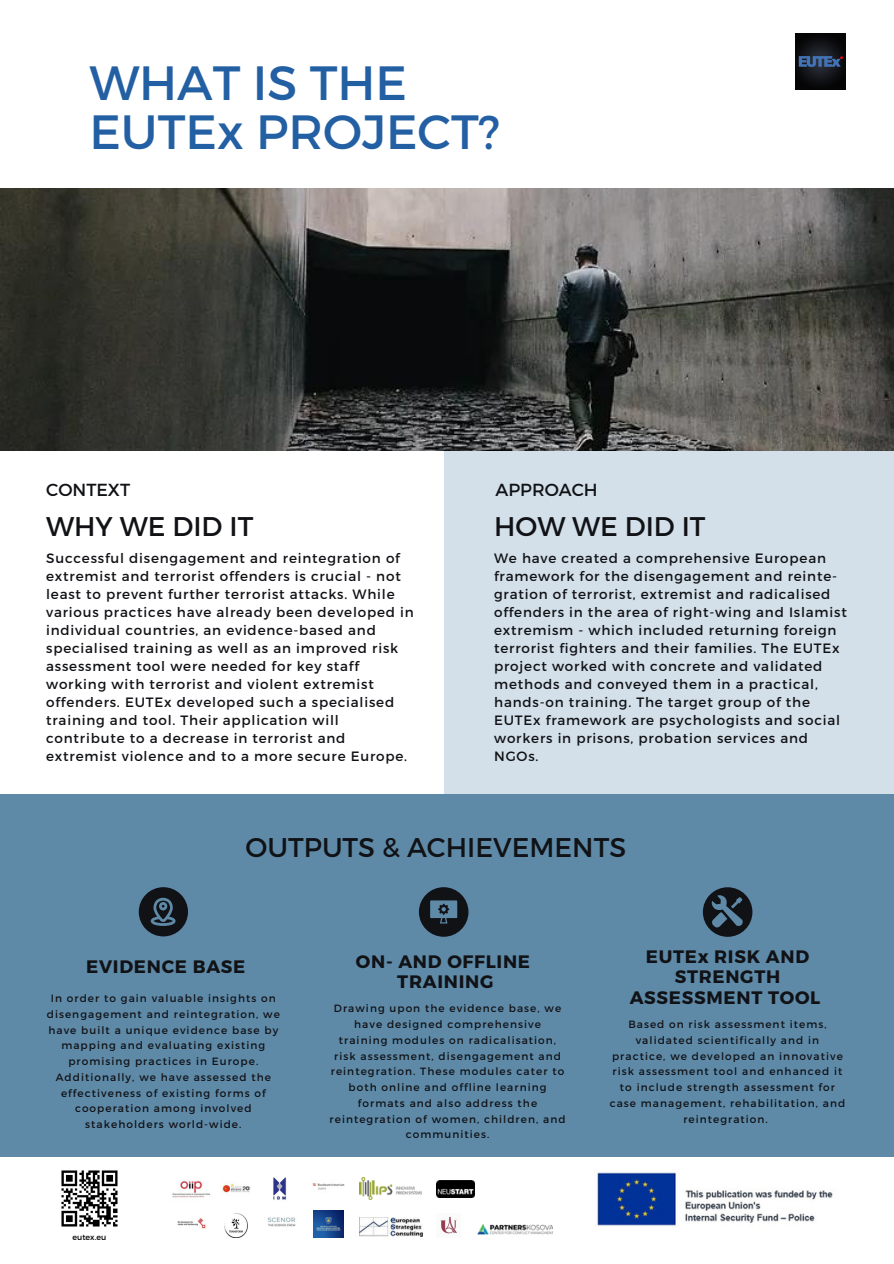
<style>
.page{position:relative;width:894px;height:1264px;background:#fff}
.page>*{position:absolute;margin:0;border:0;box-sizing:border-box;transform-origin:0 0}
.t1{font:48px/49.5px "Montserrat";color:#235fa3}
.t2{font:27px "Montserrat";color:#111216}
.t3{font:700 18px/20.2px "Montserrat";letter-spacing:.04em;color:#111216;text-align:center}
.t4{font:17.4px "Montserrat";color:#111216}
.t5{font:13.5px/18px "Montserrat";letter-spacing:.06em;color:#111216}
.t6{font:10.5px/15.8px "Montserrat";letter-spacing:.1em;color:#111216;text-align:center}
.t7{font:7.95px "Montserrat";color:#000}
</style>
<div class="page">
<div style="left:443px;top:450px;width:450px;height:359px;background:#d3e0e9"></div>
<div style="left:0;top:793px;width:893px;height:363px;background:#5e8aa8"></div>
<img style="left:0;top:189px;width:893px;height:261px">
<img style="left:795px;top:33px;width:49px;height:56px">
<img style="left:61px;top:1170px;width:57px;height:57px">
<img style="left:172px;top:1180px;width:39px;height:18px">
<img style="left:177px;top:1218px;width:29px;height:11px">
<img style="left:222px;top:1183px;width:28px;height:10px">
<img style="left:224px;top:1213px;width:24px;height:23px">
<img style="left:273px;top:1177px;width:14px;height:23px">
<img style="left:267px;top:1217px;width:29px;height:10px">
<img style="left:312px;top:1183px;width:33px;height:7px">
<img style="left:314px;top:1210px;width:29px;height:26px">
<img style="left:359px;top:1177px;width:62px;height:22px">
<img style="left:359px;top:1217px;width:63px;height:19px">
<img style="left:437px;top:1180px;width:37px;height:17px">
<img style="left:440px;top:1216px;width:18px;height:18px">
<img style="left:477px;top:1224px;width:75px;height:10px">
<img style="left:596px;top:1172px;width:237px;height:54px">
<div style="left:419px;top:887px;width:49px;height:49px;background:#111216;border-radius:50%"></div>
<svg style="left:430px;top:900px;width:27px;height:23px"></svg>
<div style="left:139px;top:887px;width:49px;height:49px;background:#111216;border-radius:50%"></div>
<svg style="left:151px;top:897px;width:24px;height:28px"></svg>
<svg style="left:702px;top:887px;width:50px;height:49px"></svg>
<p class="t1" style="left:89px;top:55px;width:412px">WHAT IS THE<br>EUTEx PROJECT?</p>
<p class="t4" style="left:46px;top:478px;width:85px">CONTEXT</p>
<p class="t2" style="left:46px;top:508px;width:209px">WHY WE DID IT</p>
<p class="t5" style="left:46px;top:548px;width:369px">Successful disengagement and reintegration of extremist and terrorist offenders is crucial - not least to prevent further terrorist attacks. While various practices have already been developed in individual countries, an evidence-based and specialised training as well as an improved risk assessment tool were needed for key staff working with terrorist and violent extremist offenders. EUTEx developed such a specialised training and tool. Their application will contribute to a decrease in terrorist and extremist violence and to a more secure Europe.</p>
<p class="t4" style="left:495px;top:478px;width:104px">APPROACH</p>
<p class="t2" style="left:494px;top:508px;width:213px">HOW WE DID IT</p>
<p class="t5" style="left:494px;top:548px;width:354px">We have created a comprehensive European framework for the disengagement and reinte&shy;gration of terrorist, extremist and radicalised offenders in the area of right-wing and Islamist extremism - which included returning foreign terrorist fighters and their families. The EUTEx project worked with concrete and validated methods and conveyed them in a practical, hands-on training. The target group of the EUTEx framework are psychologists and social workers in prisons, probation services and NGOs.</p>
<p class="t2" style="left:245px;top:830px;width:382px">OUTPUTS &amp; ACHIEVEMENTS</p>
<p class="t3" style="left:86px;top:955px;width:161px">EVIDENCE BASE</p>
<p class="t6" style="left:47px;top:989px;width:234px">In order to gain valuable insights on disengagement and reintegration, we have built a unique evidence base by mapping and evaluating existing promising practices in Europe.<br>Additionally, we have assessed the effectiveness of existing forms of cooperation among involved stakeholders world-wide.</p>
<p class="t7" style="left:73px;top:1232px;width:35px">eutex.eu</p>
<p class="t3" style="left:356px;top:950px;width:176px">ON- AND OFFLINE</p>
<p class="t3" style="left:397px;top:970px;width:98px">TRAINING</p>
<p class="t6" style="left:329px;top:1000px;width:237px">Drawing upon the evidence base, we have designed comprehensive training modules on radicalisation, risk assessment, disengagement and reintegration. These modules cater to both online and offline learning formats and also address the reintegration of women, children, and communities.</p>
<p class="t3" style="left:629px;top:945px;width:192px">EUTEx RISK AND<br>STRENGTH<br>ASSESSMENT TOOL</p>
<p class="t6" style="left:609px;top:1015px;width:237px">Based on risk assessment items, validated scientifically and in practice, we developed an innovative risk assessment tool and enhanced it to include strength assessment for case management, rehabilitation, and reintegration.</p>
</div>
